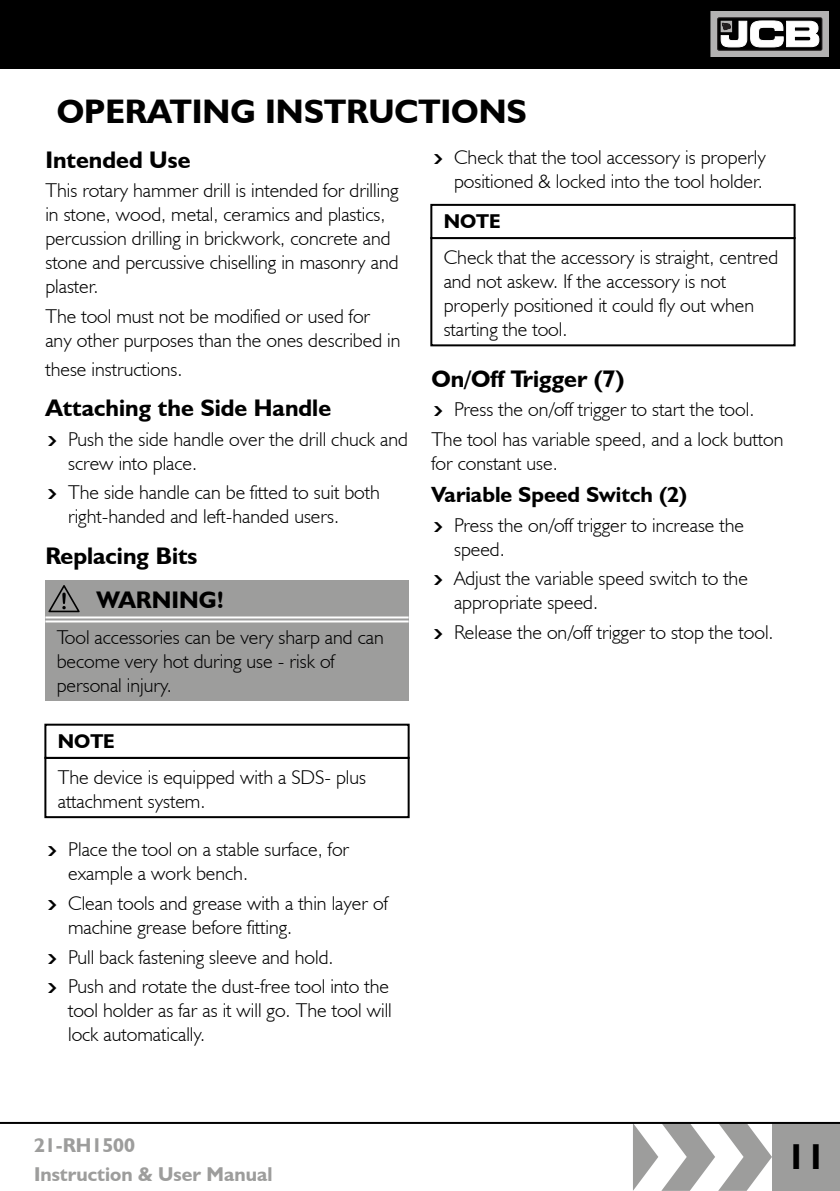
<style>
.page{position:relative;width:840px;height:1191px;background:#fff}
.page>*{position:absolute;margin:0;border:0;box-sizing:border-box;transform-origin:0 0}
.t1{font:700 36px "JCB Euro";color:#000}
.t2{font:700 34px "JCB Euro";color:#000}
.t3{font:700 24px "JCB Euro";color:#000}
.t4{font:700 22px "JCB Euro";color:#000}
.t5{font:300 20px/24px "JCB Euro";color:#000}
.t6{font:700 20px/29.6px "JCB Euro";color:#9d9d9c}
.t7{font:700 20px "JCB Euro";color:#000}
.s1{font-family:"Arrowstfb";font-weight:400;font-size:12px}
</style>
<div class="page">
<svg style="left:633px;top:1124px;width:138px;height:66px"></svg>
<div style="left:771px;top:1123px;width:68px;height:68px;background:#9d9d9c"></div>
<div style="left:0;top:0;width:839px;height:68px;background:#000"></div>
<svg style="left:712px;top:13px;width:114px;height:42px"></svg>
<div style="left:710px;top:11px;width:118px;height:46px;border:1px solid #b3b2b2"></div>
<svg style="left:717px;top:18px;width:104px;height:32px"></svg>
<div style="left:717px;top:18px;width:104px;height:32px;border:1px solid #231f20"></div>
<svg style="left:720px;top:21px;width:98px;height:26px"></svg>
<hr style="left:0;top:1122px;width:839px;height:2px;background:#000">
<div style="left:45px;top:619px;width:363px;height:82px;background:#9d9d9c"></div>
<div style="left:45px;top:580px;width:40px;height:39px;background:#9d9d9c"></div>
<div style="left:85px;top:580px;width:323px;height:39px;background:#9d9d9c"></div>
<svg style="left:48px;top:585px;width:32px;height:27px"></svg>
<hr style="left:45px;top:616px;width:363px;height:2px;background:#fff">
<hr style="left:45px;top:620px;width:363px;height:2px;background:#fff">
<div style="left:44px;top:757px;width:365px;height:61px;border:2px solid #000"></div>
<div style="left:44px;top:723px;width:365px;height:36px;border:2px solid #000"></div>
<div style="left:430px;top:237px;width:365px;height:109px;border:2px solid #000"></div>
<div style="left:430px;top:204px;width:365px;height:35px;border:2px solid #000"></div>
<h2 class="t2" style="left:57px;top:91px;width:471px">OPERATING INSTRUCTIONS</h2>
<p class="t3" style="left:45px;top:145px;width:146px">Intended Use</p>
<p class="t5" style="left:45px;top:178px;width:354px">This rotary hammer drill is intended for drilling in stone, wood, metal, ceramics and plastics, percussion drilling in brickwork, concrete and stone and percussive chiselling in masonry and plaster.</p>
<p class="t5" style="left:45px;top:304px;width:356px">The tool must not be modified or used for any other purposes than the ones described in</p>
<p class="t5" style="left:45px;top:357px;width:139px">these instructions.</p>
<p class="t3" style="left:45px;top:393px;width:287px">Attaching the Side Handle</p>
<p class="t5" style="left:68px;top:426px;width:341px;text-indent:-20px"><span class="s1">M</span> Push the side handle over the drill chuck and screw into place.</p>
<p class="t5" style="left:68px;top:480px;width:313px;text-indent:-20px"><span class="s1">M</span> The side handle can be fitted to suit both right-handed and left-handed users.</p>
<p class="t3" style="left:45px;top:540px;width:153px">Replacing Bits</p>
<p class="t5" style="left:434px;top:144px;width:333px;text-align:right"><span class="s1">M</span> Check that the tool accessory is properly positioned &amp; locked into the tool holder.</p>
<p class="t7" style="left:443px;top:209px;width:58px">NOTE</p>
<p class="t5" style="left:443px;top:245px;width:336px">Check that the accessory is straight, centred and not askew. If the accessory is not properly positioned it could fly out when starting the tool.</p>
<p class="t3" style="left:431px;top:363px;width:194px">On/Off Trigger (7)</p>
<p class="t5" style="left:431px;top:394px;width:353px;line-height:29.6px"><span class="s1">M</span> Press the on/off trigger to start the tool.<br>The tool has variable speed, and a lock button</p>
<p class="t5" style="left:431px;top:451px;width:128px">for constant use.</p>
<p class="t4" style="left:431px;top:481px;width:257px">Variable Speed Switch (2)</p>
<p class="t5" style="left:454px;top:512px;width:291px;text-indent:-20px"><span class="s1">M</span> Press the on/off trigger to increase the speed.</p>
<p class="t5" style="left:454px;top:566px;width:295px;text-indent:-20px"><span class="s1">M</span> Adjust the variable speed switch to the appropriate speed.</p>
<p class="t5" style="left:434px;top:620px;width:341px"><span class="s1">M</span> Release the on/off trigger to stop the tool.</p>
<p class="t3" style="left:96px;top:584px;width:129px">WARNING!</p>
<p class="t5" style="left:57px;top:625px;width:328px">Tool accessories can be very sharp and can become very hot during use - risk of personal injury.</p>
<p class="t7" style="left:58px;top:729px;width:58px">NOTE</p>
<p class="t5" style="left:58px;top:764px;width:310px">The device is equipped with a SDS- plus attachment system.</p>
<p class="t5" style="left:68px;top:837px;width:282px;text-indent:-20px"><span class="s1">M</span> Place the tool on a stable surface, for example a work bench.</p>
<p class="t5" style="left:68px;top:890px;width:321px;text-indent:-20px"><span class="s1">M</span> Clean tools and grease with a thin layer of machine grease before fitting.</p>
<p class="t5" style="left:48px;top:941px;width:342px;line-height:29.6px"><span class="s1">M</span> Pull back fastening sleeve and hold.<br><span class="s1">M</span> Push and rotate the dust-free tool into the</p>
<p class="t5" style="left:68px;top:998px;width:325px">tool holder as far as it will go. The tool will lock automatically.</p>
<p class="t6" style="left:34px;top:1129px;width:240px">21-RH1500<br>Instruction &amp; User Manual</p>
<h1 class="t1" style="left:785px;top:1134px;width:41px">11</h1>
</div>
